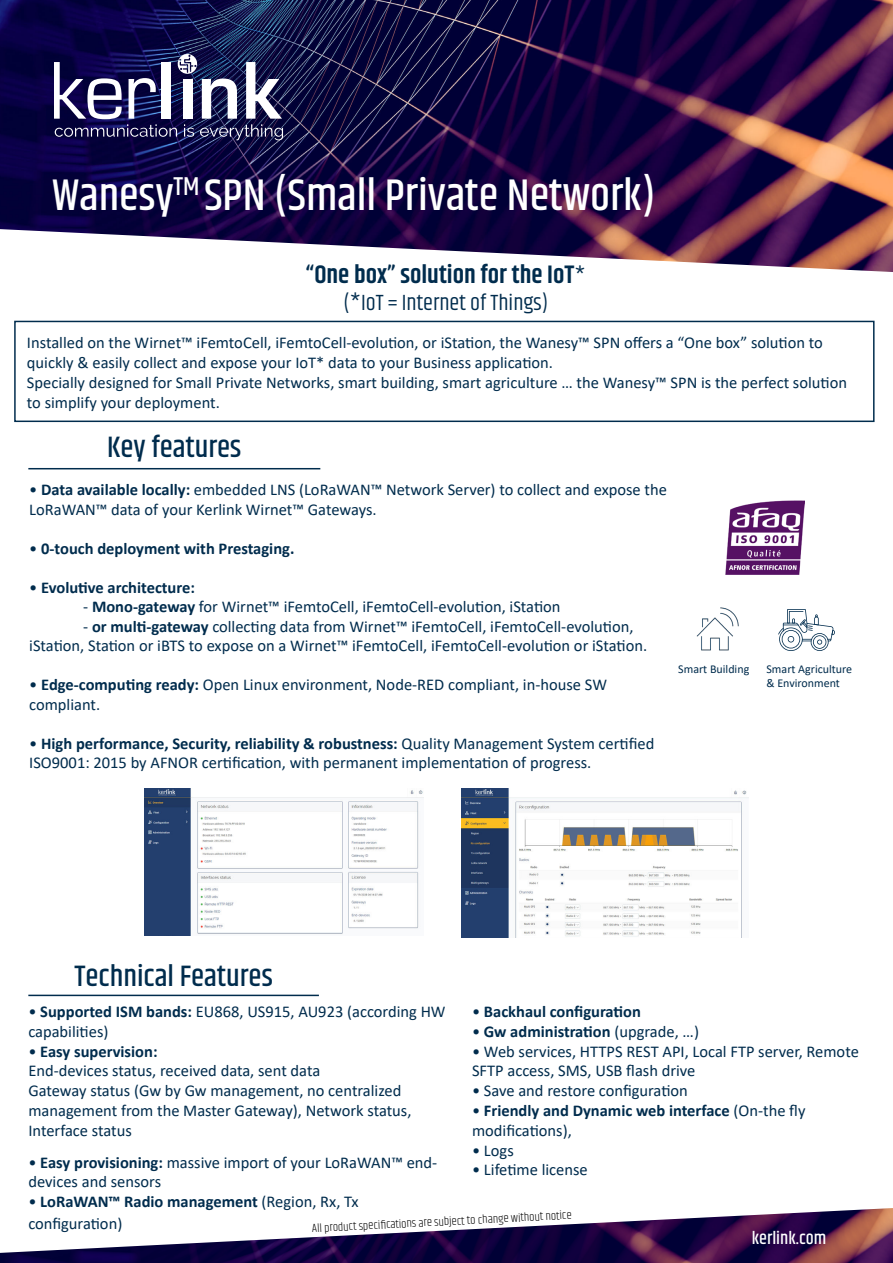
<style>
.page{position:relative;width:893px;height:1263px;background:#fff}
.page>*{position:absolute;margin:0;border:0;box-sizing:border-box;transform-origin:0 0}
.t1{font:500 45px "Khand";color:#fff}
.t2{font:500 30px "Khand";color:#002c4d}
.t3{font:600 25.5px "Khand";color:#002c4d}
.t4{font:22.5px "Khand";color:#002c4d}
.t5{font:500 18px "Khand";color:#fff}
.t6{font:16.5px/19.8px "Calibri";color:#002c4d}
.t7{font:700 16.5px/19.8px "Calibri";color:#002c4d}
.t8{font:300 12px "Khand";color:#000}
.t9{font:12px/14.4px "Calibri";color:#002c4d}
.s1{font-weight:400;font-size:22.5px}
.s2{font-weight:700}
.s3{font-weight:400}
</style>
<div class="page">
<img style="left:0;top:1208px;width:893px;height:55px">
<img style="left:0;top:0;width:893px;height:272px">
<svg style="left:54px;top:54px;width:229px;height:86px"></svg>
<img style="left:144px;top:788px;width:280px;height:148px">
<img style="left:461px;top:788px;width:288px;height:149px">
<img style="left:725px;top:501px;width:79px;height:73px">
<svg style="left:778px;top:609px;width:57px;height:42px"></svg>
<img style="left:696px;top:607px;width:43px;height:44px">
<div style="left:14px;top:321px;width:860px;height:101px;border:2px solid #002c4d"></div>
<hr style="left:28px;top:468px;width:292px;height:1px;background:#002c4d">
<hr style="left:28px;top:995px;width:291px;height:1px;background:#002c4d">
<h1 class="t1" style="left:52px;top:174px;width:605px">Wanesy<sup>TM</sup> SPN (Small Private Network)</h1>
<h3 class="t3" style="left:306px;top:259px;width:281px">“One box” solution for the IoT<span class="s1">*</span></h3>
<h3 class="t4" style="left:344px;top:292px;width:206px">(*IoT = Internet of Things)</h3>
<p class="t6" style="left:27px;top:332px;width:822px">Installed on the Wirnet™ iFemtoCell, iFemtoCell-evolution, or iStation, the Wanesy™ SPN offers a “One box” solution to quickly &amp; easily collect and expose your IoT* data to your Business application.<br>Specially designed for Small Private Networks, smart building, smart agriculture … the Wanesy™ SPN is the perfect solution to simplify your deployment.</p>
<h2 class="t2" style="left:107px;top:433px;width:136px">Key features</h2>
<p class="t6" style="left:29px;top:481px;width:639px">• <span class="s2">Data available locally:</span> embedded LNS (LoRaWAN™ Network Server) to collect and expose the<br>LoRaWAN™ data of your Kerlink Wirnet™ Gateways.</p>
<p class="t7" style="left:29px;top:538px;width:267px"><span class="s3">•</span> 0-touch deployment with Prestaging.</p>
<p class="t7" style="left:29px;top:577px;width:167px"><span class="s3">•</span> Evolutive architecture:</p>
<p class="t6" style="left:83px;top:598px;width:479px">- <span class="s2">Mono-gateway</span> for Wirnet™ iFemtoCell, iFemtoCell-evolution, iStation</p>
<p class="t6" style="left:29px;top:618px;width:620px;text-indent:54px">- <span class="s2">or multi-gateway</span> collecting data from Wirnet™ iFemtoCell, iFemtoCell-evolution, iStation, Station or iBTS to expose on a Wirnet™ iFemtoCell, iFemtoCell-evolution or iStation.</p>
<p class="t6" style="left:29px;top:676px;width:579px">• <span class="s2">Edge-computing ready:</span> Open Linux environment, Node-RED compliant, in-house SW compliant.</p>
<p class="t6" style="left:29px;top:735px;width:627px">• <span class="s2">High performance, Security, reliability &amp; robustness:</span> Quality Management System certified<br>ISO9001: 2015 by AFNOR certification, with permanent implementation of progress.</p>
<p class="t9" style="left:678px;top:663px;width:73px">Smart Building</p>
<p class="t9" style="left:766px;top:663px;width:87px">Smart Agriculture &amp; Environment</p>
<h2 class="t2" style="left:75px;top:962px;width:200px">Technical Features</h2>
<p class="t7" style="left:472px;top:1001px;width:170px"><span class="s3">•</span> Backhaul configuration</p>
<p class="t7" style="left:472px;top:1021px;width:228px"><span class="s3">•</span> Gw administration <span class="s3">(upgrade, …)</span></p>
<p class="t6" style="left:472px;top:1042px;width:388px">• Web services, HTTPS REST API, Local FTP server, Remote<br>SFTP access, SMS, USB flash drive</p>
<p class="t6" style="left:472px;top:1082px;width:217px">• Save and restore configuration</p>
<p class="t7" style="left:472px;top:1100px;width:335px"><span class="s3">•</span> Friendly and Dynamic web interface <span class="s3">(On-the fly modifications),</span></p>
<p class="t6" style="left:472px;top:1141px;width:43px">• Logs</p>
<p class="t6" style="left:472px;top:1161px;width:117px">• Lifetime license</p>
<p class="t6" style="left:28px;top:1003px;width:419px">• <span class="s2">Supported ISM bands:</span> EU868, US915, AU923 (according HW capabilities)</p>
<p class="t6" style="left:28px;top:1042px;width:385px">• <span class="s2">Easy supervision:<br></span>End-devices status, received data, sent data<br>Gateway status (Gw by Gw management, no centralized management from the Master Gateway), Network status, Interface status</p>
<p class="t6" style="left:28px;top:1153px;width:410px">• <span class="s2">Easy provisioning:</span> massive import of your LoRaWAN™ end&shy;devices and sensors</p>
<p class="t6" style="left:28px;top:1192px;width:332px;line-height:21.6px">• <span class="s2">LoRaWAN™ Radio management</span> (Region, Rx, Tx configuration)</p>
<p class="t8" style="left:312px;top:1221px;width:261px;rotate:-3deg">All product specifi cations are subject to change without notice</p>
<p class="t5" style="left:752px;top:1229px;width:76px">kerlink.com</p>
</div>
